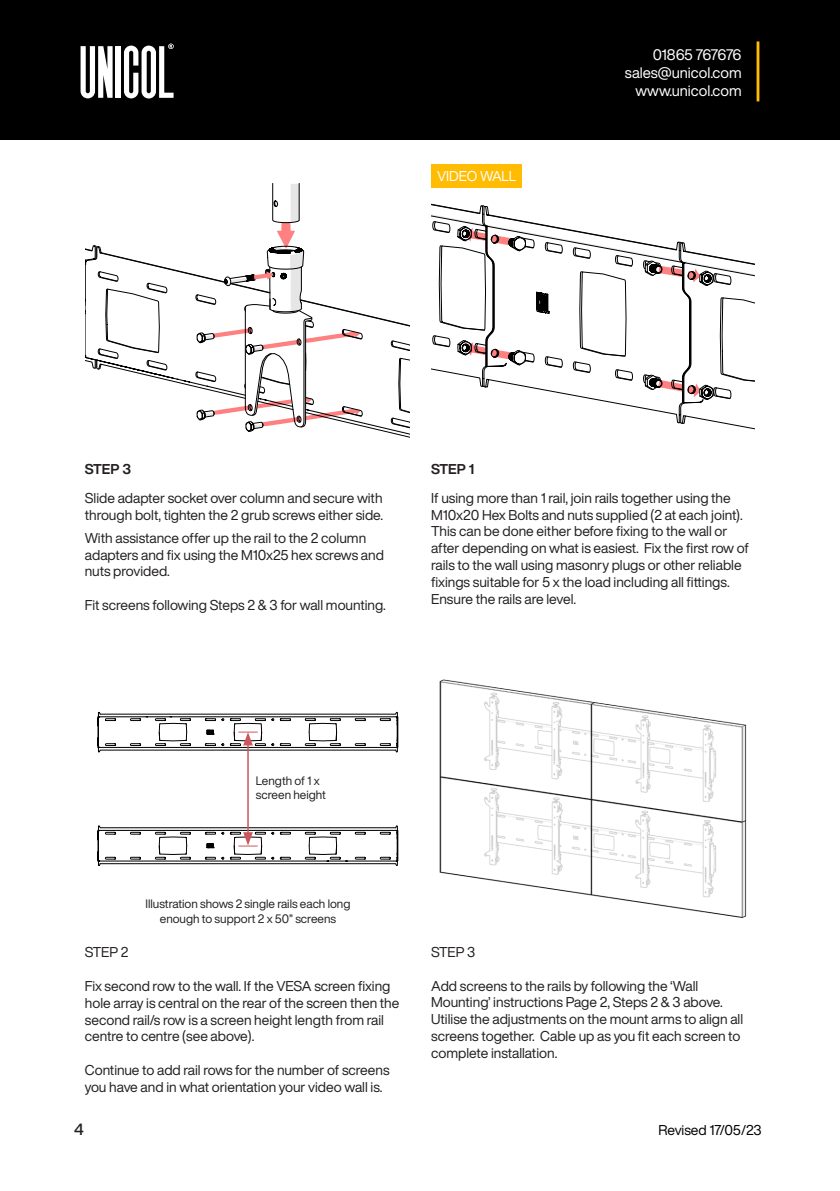
<style>
.page{position:relative;width:840px;height:1191px;background:#fff}
.page>*{position:absolute;margin:0;border:0;box-sizing:border-box;transform-origin:0 0}
.t1{font:500 16px "Helvetica Now Display";color:#231f20}
.t2{font:15px/18px "Helvetica Now Display";color:#fff;text-align:right}
.t3{font:14px/16.8px "Helvetica Now Display";color:#231f20}
.t4{font:14px "Helvetica Now Display";letter-spacing:-.005em;color:#000}
.t5{font:700 14px "Helvetica Now Display";letter-spacing:-.005em;color:#231f20}
.t6{font:14px "Helvetica Now Display";letter-spacing:-.01em;color:#fff}
.t7{font:12px/14.4px "Helvetica Now Display";color:#231f20}
</style>
<div class="page">
<div style="left:0;top:0;width:839px;height:140px;background:#000"></div>
<svg style="left:124px;top:44px;width:49px;height:54px"></svg>
<div style="left:116px;top:46px;width:5px;height:52px;background:#fff"></div>
<svg style="left:80px;top:46px;width:32px;height:52px"></svg>
<hr style="left:756px;top:41px;width:3px;height:60px;background:#ffbc00">
<img style="left:439px;top:679px;width:308px;height:239px">
<svg style="left:85px;top:245px;width:324px;height:193px"></svg>
<svg style="left:196px;top:183px;width:164px;height:253px"></svg>
<div style="left:431px;top:164px;width:91px;height:24px;background:#ffbc00"></div>
<svg style="left:526px;top:221px;width:118px;height:188px"></svg>
<svg style="left:431px;top:203px;width:95px;height:185px"></svg>
<svg style="left:644px;top:241px;width:110px;height:189px"></svg>
<hr style="left:247px;top:742px;width:1px;height:93px;background:#cb575e">
<svg style="left:97px;top:711px;width:302px;height:56px"></svg>
<svg style="left:97px;top:811px;width:302px;height:55px"></svg>
<p class="t6" style="left:437px;top:166px;width:81px">VIDEO WALL</p>
<p class="t2" style="left:624px;top:45px;width:118px">01865 767676 sales@unicol.com www.unicol.com</p>
<p class="t5" style="left:85px;top:459px;width:48px">STEP 3</p>
<p class="t3" style="left:85px;top:489px;width:299px">Slide adapter socket over column and secure with through bolt, tighten the 2 grub screws either side.</p>
<p class="t3" style="left:85px;top:529px;width:300px">With assistance offer up the rail to the 2 column adapters and fix using the M10x25 hex screws and nuts provided.</p>
<p class="t3" style="left:85px;top:596px;width:302px">Fit screens following Steps 2 &amp; 3 for wall mounting.</p>
<p class="t5" style="left:431px;top:459px;width:45px">STEP 1</p>
<p class="t3" style="left:431px;top:489px;width:319px">If using more than 1 rail, join rails together using the M10x20 Hex Bolts and nuts supplied (2 at each joint).<br>This can be done either before fixing to the wall or after depending on what is easiest. Fix the first row of rails to the wall using masonry plugs or other reliable fixings suitable for 5 x the load including all fittings.<br>Ensure the rails are level.</p>
<p class="t7" style="left:256px;top:773px;width:71px">Length of 1 x screen height</p>
<p class="t7" style="left:145px;top:896px;width:206px;text-align:center">Illustration shows 2 single rails each long enough to support 2 x 50” screens</p>
<p class="t3" style="left:85px;top:943px;width:45px">STEP 2</p>
<p class="t3" style="left:85px;top:977px;width:316px">Fix second row to the wall. If the VESA screen fixing hole array is central on the rear of the screen then the second rail/s row is a screen height length from rail centre to centre (see above).</p>
<p class="t3" style="left:85px;top:1061px;width:306px">Continue to add rail rows for the number of screens you have and in what orientation your video wall is.</p>
<p class="t1" style="left:74px;top:1118px;width:11px">4</p>
<p class="t3" style="left:431px;top:943px;width:46px">STEP 3</p>
<p class="t3" style="left:431px;top:977px;width:313px">Add screens to the rails by following the ‘Wall Mounting’ instructions Page 2, Steps 2 &amp; 3 above.<br>Utilise the adjustments on the mount arms to align all screens together. Cable up as you fit each screen to complete installation.</p>
<p class="t4" style="left:658px;top:1120px;width:105px">Revised 17/05/23</p>
</div>
